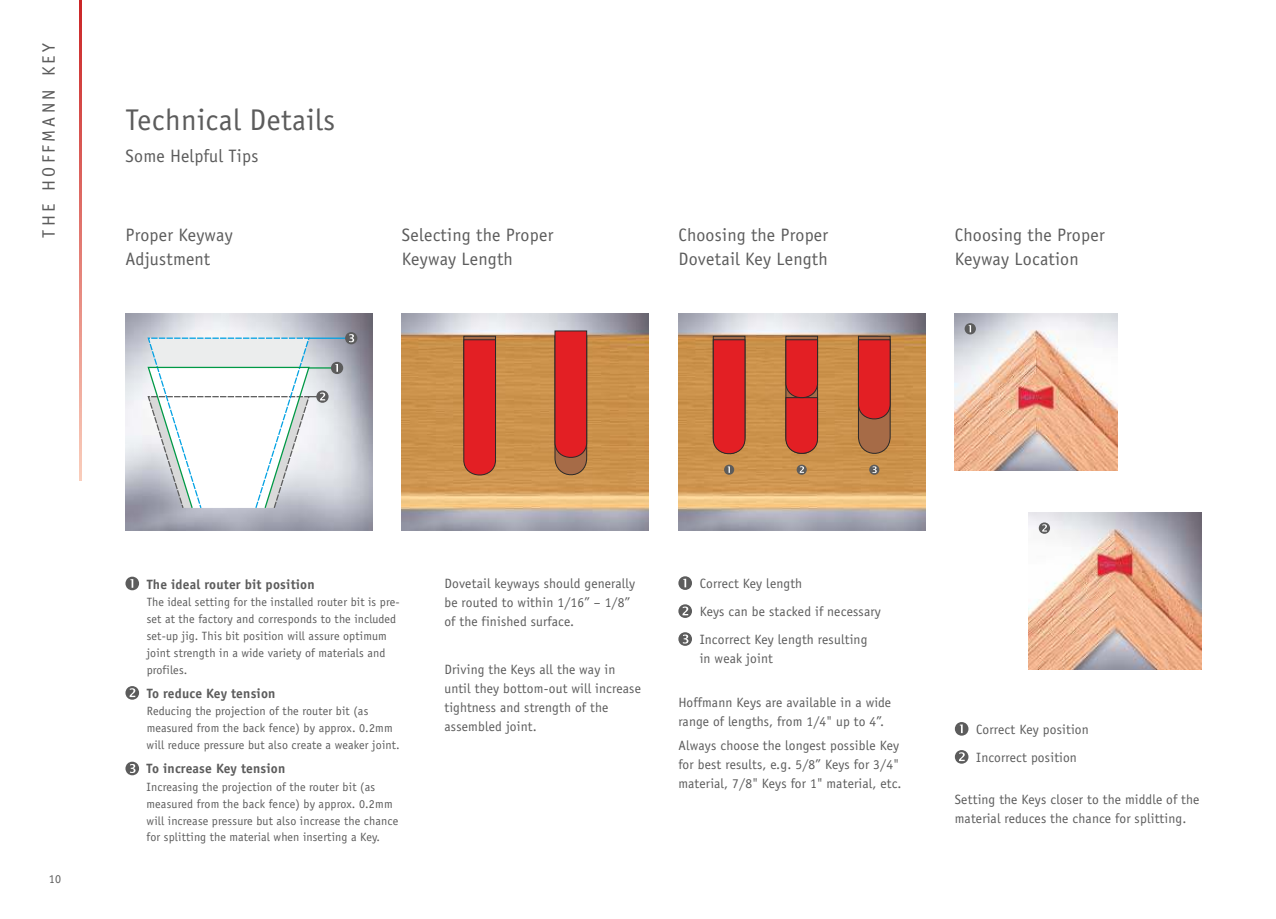
<style>
.page{position:relative;width:1276px;height:919px;background:#fff}
.page>*{position:absolute;margin:0;border:0;box-sizing:border-box;transform-origin:0 0}
.t1{font:30px "Officina Sans";letter-spacing:.015em;color:#5c5c5c}
.t2{font:18px/23.2px "Officina Sans";letter-spacing:.015em;color:#5c5c5c}
.t3{font:18px "Officina Sans";letter-spacing:.18em;color:#5c5c5c}
.t4{font:13.5px/19px "Officina Sans";letter-spacing:.015em;color:#5c5c5c}
.t5{font:700 13.5px "Officina Sans";letter-spacing:.015em;color:#5c5c5c}
.t6{font:12px/17px "Officina Sans";letter-spacing:.015em;color:#5c5c5c}
</style>
<div class="page">
<img style="left:678px;top:314px;width:247px;height:217px">
<img style="left:402px;top:314px;width:246px;height:217px">
<img style="left:955px;top:313px;width:162px;height:157px">
<svg style="left:964px;top:323px;width:12px;height:11px"></svg>
<img style="left:1029px;top:512px;width:172px;height:157px">
<svg style="left:1038px;top:522px;width:12px;height:11px"></svg>
<img style="left:125px;top:314px;width:247px;height:217px">
<svg style="left:147px;top:332px;width:210px;height:177px"></svg>
<svg style="left:463px;top:335px;width:33px;height:145px;background:#d22827"></svg>
<svg style="left:554px;top:330px;width:33px;height:150px;background:#cd2f2b"></svg>
<svg style="left:712px;top:335px;width:34px;height:139px;background:#cd362d"></svg>
<svg style="left:857px;top:335px;width:34px;height:139px;background:#bf4734"></svg>
<svg style="left:785px;top:335px;width:33px;height:139px;background:#cb352d"></svg>
<svg style="left:955px;top:750px;width:13px;height:13px"></svg>
<svg style="left:955px;top:722px;width:13px;height:13px"></svg>
<svg style="left:678px;top:632px;width:14px;height:13px"></svg>
<svg style="left:678px;top:604px;width:14px;height:14px"></svg>
<svg style="left:678px;top:576px;width:14px;height:14px"></svg>
<svg style="left:125px;top:761px;width:14px;height:14px"></svg>
<svg style="left:125px;top:686px;width:14px;height:13px"></svg>
<svg style="left:125px;top:576px;width:14px;height:14px"></svg>
<svg style="left:80px;top:0;width:2px;height:480px"></svg>
<h2 class="t3" style="left:41px;top:237px;width:196px;rotate:-90deg">THE HOFFMANN KEY</h2>
<h1 class="t1" style="left:125px;top:107px;width:211px">Technical Details</h1>
<h2 class="t2" style="left:125px;top:145px;width:134px">Some Helpful Tips</h2>
<h2 class="t2" style="left:125px;top:225px;width:109px">Proper Keyway<br>Adjustment</h2>
<h2 class="t2" style="left:402px;top:225px;width:153px">Selecting the Proper<br>Keyway Length</h2>
<h2 class="t2" style="left:678px;top:225px;width:151px">Choosing the Proper<br>Dovetail Key Length</h2>
<h2 class="t2" style="left:955px;top:225px;width:151px">Choosing the Proper<br>Keyway Location</h2>
<p class="t6" style="left:49px;top:871px;width:14px">10</p>
<p class="t5" style="left:147px;top:578px;width:169px">The ideal router bit position</p>
<p class="t6" style="left:147px;top:594px;width:254px">The ideal setting for the installed router bit is pre&shy;set at the factory and corresponds to the included set-up jig. This bit position will assure optimum joint strength in a wide variety of materials and profiles.</p>
<p class="t5" style="left:147px;top:687px;width:130px">To reduce Key tension</p>
<p class="t6" style="left:147px;top:703px;width:254px">Reducing the projection of the router bit (as measured from the back fence) by approx. 0.2mm will reduce pressure but also create a weaker joint.</p>
<p class="t5" style="left:147px;top:763px;width:140px">To increase Key tension</p>
<p class="t6" style="left:147px;top:779px;width:253px">Increasing the projection of the router bit (as measured from the back fence) by approx. 0.2mm will increase pressure but also increase the chance for splitting the material when inserting a Key.</p>
<p class="t4" style="left:444px;top:575px;width:192px">Dovetail keyways should generally be routed to within 1/16” – 1/8” of the finished surface.</p>
<p class="t4" style="left:444px;top:660px;width:198px">Driving the Keys all the way in until they bottom-out will increase tightness and strength of the assembled joint.</p>
<p class="t4" style="left:699px;top:571px;width:183px;line-height:27.9px">Correct Key length<br>Keys can be stacked if necessary<br>Incorrect Key length resulting</p>
<p class="t4" style="left:699px;top:650px;width:75px">in weak joint</p>
<p class="t4" style="left:678px;top:694px;width:214px">Hoffmann Keys are available in a wide range of lengths, from 1/4" up to 4”.</p>
<p class="t4" style="left:678px;top:737px;width:225px">Always choose the longest possible Key for best results, e.g. 5/8” Keys for 3/4" material, 7/8" Keys for 1" material, etc.</p>
<p class="t4" style="left:976px;top:716px;width:114px;line-height:28px">Correct Key position<br>Incorrect position</p>
<p class="t4" style="left:955px;top:791px;width:246px">Setting the Keys closer to the middle of the material reduces the chance for splitting.</p>
</div>
